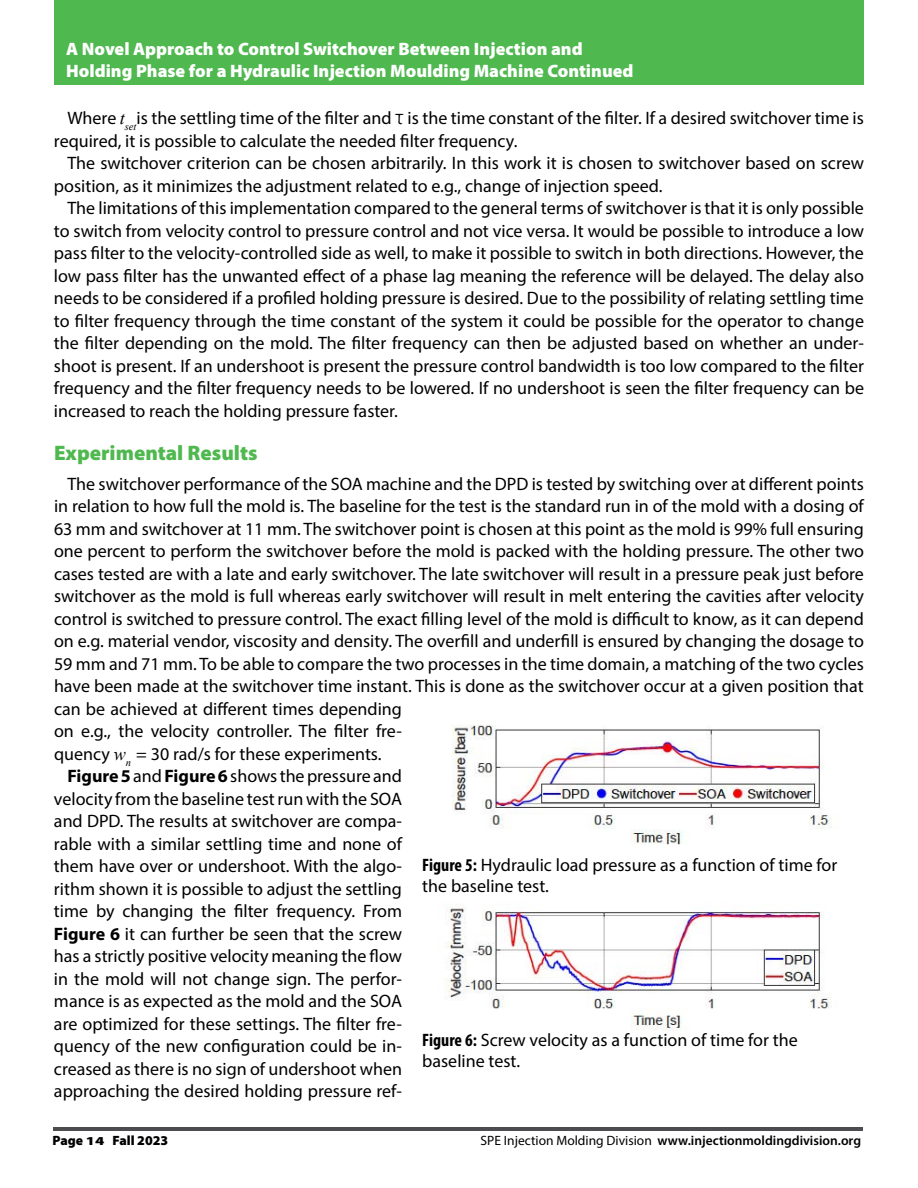
<style>
.page{position:relative;width:918px;height:1188px;background:#fff}
.page>*{position:absolute;margin:0;border:0;box-sizing:border-box;transform-origin:0 0}
.t1{font:900 21px "Myriad Pro";color:#4fb84f}
.t2{font:18px/22.5px "Myriad Pro";color:#000}
.t3{font:900 18px/21.6px "Myriad Pro";color:#fff}
.t4{font:600 13.5px "Myriad Pro";color:#000}
.t5{font:900 13.5px "Myriad Pro";color:#000}
.s1{font-family:"Times New Roman";font-style:italic}
.s2{font-family:"Herculanum"}
.s3{font-weight:700}
.s4{font-weight:700;font-stretch:condensed}
.s5{font-size:12.15px}
.s6{font-weight:400}
</style>
<div class="page">
<hr style="left:53px;top:1128px;width:810px;height:3px;background:#4d4d4f">
<div style="left:54px;top:0;width:810px;height:84px;background:#4fb84f"></div>
<img style="left:446px;top:725px;width:386px;height:306px">
<p class="t3" style="left:66px;top:38px;width:569px">A Novel Approach to Control Switchover Between Injection and<br>Holding Phase for a Hydraulic Injection Moulding Machine Continued</p>
<p class="t2" style="left:54px;top:107px;width:811px;text-indent:14px">Where <span class="s1">t</span><sub>set</sub>is the settling time of the filter and <span class="s2">t</span> is the time constant of the filter. If a desired switchover time is required, it is possible to calculate the needed filter frequency.</p>
<p class="t2" style="left:54px;top:152px;width:812px;text-indent:14px">The switchover criterion can be chosen arbitrarily. In this work it is chosen to switchover based on screw position, as it minimizes the adjustment related to e.g., change of injection speed.</p>
<p class="t2" style="left:54px;top:197px;width:812px;text-align:justify;text-indent:14px">The limitations of this implementation compared to the general terms of switchover is that it is only possible to switch from velocity control to pressure control and not vice versa. It would be possible to introduce a low pass filter to the velocity-controlled side as well, to make it possible to switch in both directions. However, the low pass filter has the unwanted effect of a phase lag meaning the reference will be delayed. The delay also needs to be considered if a profiled holding pressure is desired. Due to the possibility of relating settling time to filter frequency through the time constant of the system it could be possible for the operator to change the filter depending on the mold. The filter frequency can then be adjusted based on whether an under&shy;shoot is present. If an undershoot is present the pressure control bandwidth is too low compared to the filter frequency and the filter frequency needs to be lowered. If no undershoot is seen the filter frequency can be increased to reach the holding pressure faster.</p>
<p class="t1" style="left:54px;top:439px;width:205px">Experimental Results</p>
<p class="t2" style="left:68px;top:472px;width:798px">The switchover performance of the SOA machine and the DPD is tested by switching over at different points</p>
<p class="t2" style="left:54px;top:495px;width:811px">in relation to how full the mold is. The baseline for the test is the standard run in of the mold with a dosing of</p>
<p class="t2" style="left:54px;top:517px;width:811px">63 mm and switchover at 11 mm. The switchover point is chosen at this point as the mold is 99% full ensuring</p>
<p class="t2" style="left:54px;top:540px;width:812px">one percent to perform the switchover before the mold is packed with the holding pressure. The other two</p>
<p class="t2" style="left:54px;top:562px;width:812px">cases tested are with a late and early switchover. The late switchover will result in a pressure peak just before</p>
<p class="t2" style="left:54px;top:585px;width:812px">switchover as the mold is full whereas early switchover will result in melt entering the cavities after velocity</p>
<p class="t2" style="left:54px;top:607px;width:812px">control is switched to pressure control. The exact filling level of the mold is difficult to know, as it can depend</p>
<p class="t2" style="left:54px;top:630px;width:812px">on e.g. material vendor, viscosity and density. The overfill and underfill is ensured by changing the dosage to</p>
<p class="t2" style="left:54px;top:652px;width:811px">59 mm and 71 mm. To be able to compare the two processes in the time domain, a matching of the two cycles</p>
<p class="t2" style="left:54px;top:675px;width:811px">have been made at the switchover time instant. This is done as the switchover occur at a given position that</p>
<p class="t2" style="left:54px;top:697px;width:349px">can be achieved at different times depending</p>
<p class="t2" style="left:54px;top:720px;width:350px">on e.g., the velocity controller. The filter fre-</p>
<p class="t2" style="left:54px;top:742px;width:329px">quency <span class="s1">w</span><sub>n</sub> = 30 rad/s for these experiments.</p>
<p class="t2" style="left:67px;top:765px;width:336px"><span class="s3">Figure 5</span> and <span class="s3">Figure 6</span> shows the pressure and</p>
<p class="t2" style="left:54px;top:787px;width:350px">velocity from the baseline test run with the SOA</p>
<p class="t2" style="left:54px;top:810px;width:350px">and DPD. The results at switchover are compa-</p>
<p class="t2" style="left:54px;top:832px;width:349px">rable with a similar settling time and none of</p>
<p class="t2" style="left:54px;top:855px;width:350px">them have over or undershoot. With the algo-</p>
<p class="t2" style="left:54px;top:877px;width:349px">rithm shown it is possible to adjust the settling</p>
<p class="t2" style="left:54px;top:900px;width:350px">time by changing the filter frequency. From</p>
<p class="t2" style="left:54px;top:922px;width:350px"><span class="s3">Figure 6</span> it can further be seen that the screw</p>
<p class="t2" style="left:54px;top:945px;width:350px">has a strictly positive velocity meaning the flow</p>
<p class="t2" style="left:54px;top:967px;width:350px">in the mold will not change sign. The perfor-</p>
<p class="t2" style="left:54px;top:990px;width:350px">mance is as expected as the mold and the SOA</p>
<p class="t2" style="left:54px;top:1012px;width:350px">are optimized for these settings. The filter fre-</p>
<p class="t2" style="left:54px;top:1035px;width:350px">quency of the new configuration could be in-</p>
<p class="t2" style="left:54px;top:1057px;width:350px">creased as there is no sign of undershoot when</p>
<p class="t2" style="left:54px;top:1080px;width:350px">approaching the desired holding pressure ref-</p>
<p class="t2" style="left:422px;top:854px;width:417px;line-height:21px"><span class="s4">Figure 5:</span> Hydraulic load pressure as a function of time for the baseline test.</p>
<p class="t2" style="left:422px;top:1029px;width:377px;line-height:21px"><span class="s4">Figure 6:</span> Screw velocity as a function of time for the baseline test.</p>
<p class="t5" style="left:53px;top:1132px;width:117px">Page <span class="s5">14</span> Fall 2023</p>
<p class="t4" style="left:481px;top:1132px;width:382px"><span class="s6">SPE Injection Molding Division</span> www.injectionmoldingdivision.org</p>
</div>
